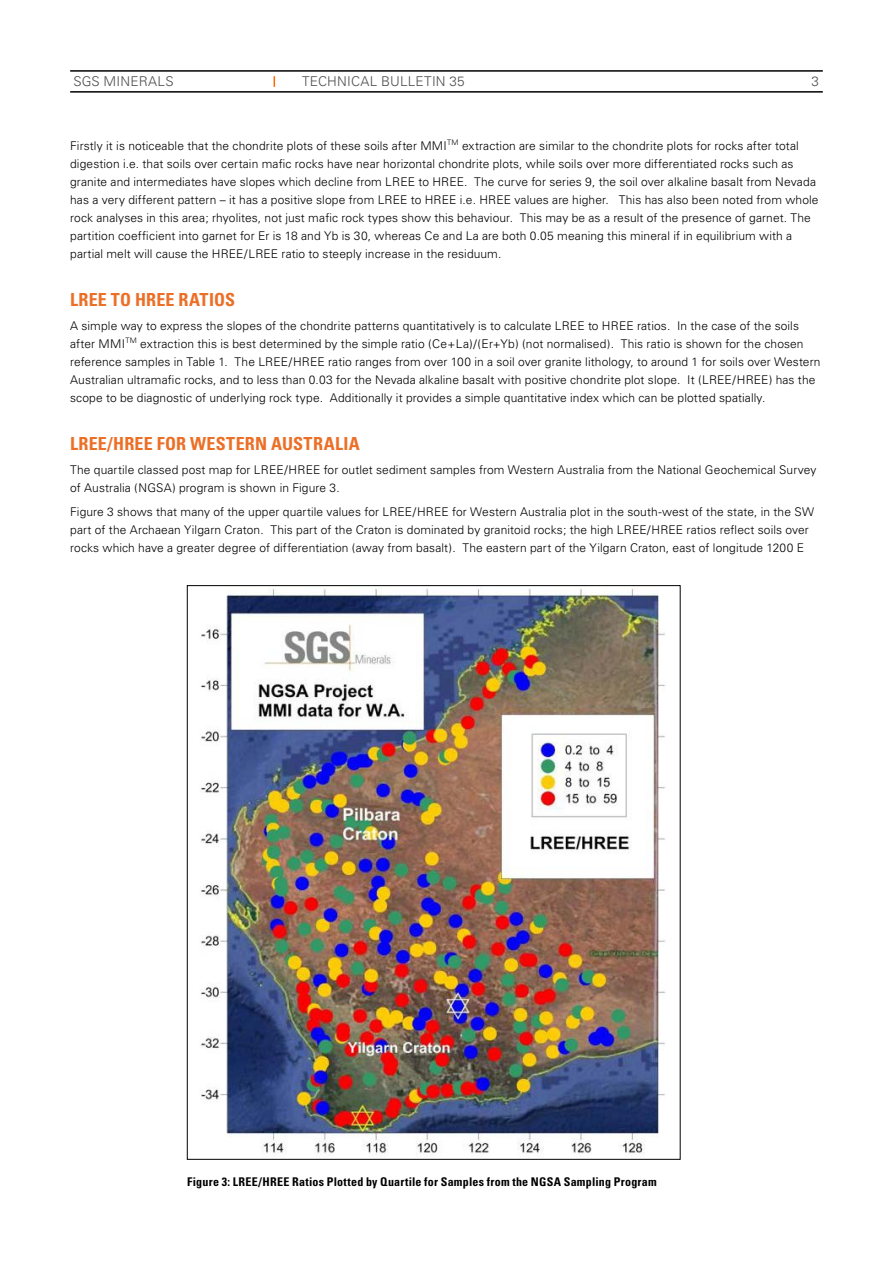
<style>
.page{position:relative;width:893px;height:1263px;background:#fff}
.page>*{position:absolute;margin:0;border:0;box-sizing:border-box;transform-origin:0 0}
.t1{font:700 condensed 18px "Univers";letter-spacing:.01em;color:#ec6f27}
.t2{font:300 13.5px "Univers";letter-spacing:.015em;color:#4e4d4f}
.t3{font:300 12px/18px "Univers";letter-spacing:.01em;color:#000}
.t4{font:700 condensed 12px "Univers";letter-spacing:.02em;color:#000}
</style>
<div class="page">
<hr style="left:70px;top:70px;width:753px;height:2px;background:#000">
<hr style="left:70px;top:91px;width:753px;height:2px;background:#000">
<img style="left:200px;top:587px;width:466px;height:568px">
<p class="t2" style="left:73px;top:73px;width:102px">SGS MINERALS</p>
<p class="t2" style="left:302px;top:73px;width:164px">TECHNICAL BULLETIN 35</p>
<p class="t2" style="left:811px;top:73px;width:9px">3</p>
<p class="t3" style="left:70px;top:137px;width:750px">Firstly it is noticeable that the chondrite plots of these soils after MMI<sup>TM</sup> extraction are similar to the chondrite plots for rocks after total digestion i.e. that soils over certain mafic rocks have near horizontal chondrite plots, while soils over more differentiated rocks such as granite and intermediates have slopes which decline from LREE to HREE. The curve for series 9, the soil over alkaline basalt from Nevada has a very different pattern – it has a positive slope from LREE to HREE i.e. HREE values are higher. This has also been noted from whole rock analyses in this area; rhyolites, not just mafic rock types show this behaviour. This may be as a result of the presence of garnet. The partition coefficient into garnet for Er is 18 and Yb is 30, whereas Ce and La are both 0.05 meaning this mineral if in equilibrium with a partial melt will cause the HREE/LREE ratio to steeply increase in the residuum.</p>
<h1 class="t1" style="left:70px;top:288px;width:166px">LREE TO HREE RATIOS</h1>
<p class="t3" style="left:70px;top:317px;width:752px">A simple way to express the slopes of the chondrite patterns quantitatively is to calculate LREE to HREE ratios. In the case of the soils after MMI<sup>TM</sup> extraction this is best determined by the simple ratio (Ce+La)/(Er+Yb) (not normalised). This ratio is shown for the chosen reference samples in Table 1. The LREE/HREE ratio ranges from over 100 in a soil over granite lithology, to around 1 for soils over Western Australian ultramafic rocks, and to less than 0.03 for the Nevada alkaline basalt with positive chondrite plot slope. It (LREE/HREE) has the scope to be diagnostic of underlying rock type. Additionally it provides a simple quantitative index which can be plotted spatially.</p>
<h1 class="t1" style="left:70px;top:432px;width:291px">LREE/HREE FOR WESTERN AUSTRALIA</h1>
<p class="t3" style="left:70px;top:461px;width:748px">The quartile classed post map for LREE/HREE for outlet sediment samples from Western Australia from the National Geochemical Survey of Australia (NGSA) program is shown in Figure 3.</p>
<p class="t3" style="left:70px;top:503px;width:745px">Figure 3 shows that many of the upper quartile values for LREE/HREE for Western Australia plot in the south-west of the state, in the SW part of the Archaean Yilgarn Craton. This part of the Craton is dominated by granitoid rocks; the high LREE/HREE ratios reflect soils over rocks which have a greater degree of differentiation (away from basalt). The eastern part of the Yilgarn Craton, east of longitude 1200 E</p>
<p class="t4" style="left:187px;top:1174px;width:471px">Figure 3: LREE/HREE Ratios Plotted by Quartile for Samples from the NGSA Sampling Program</p>
</div>
